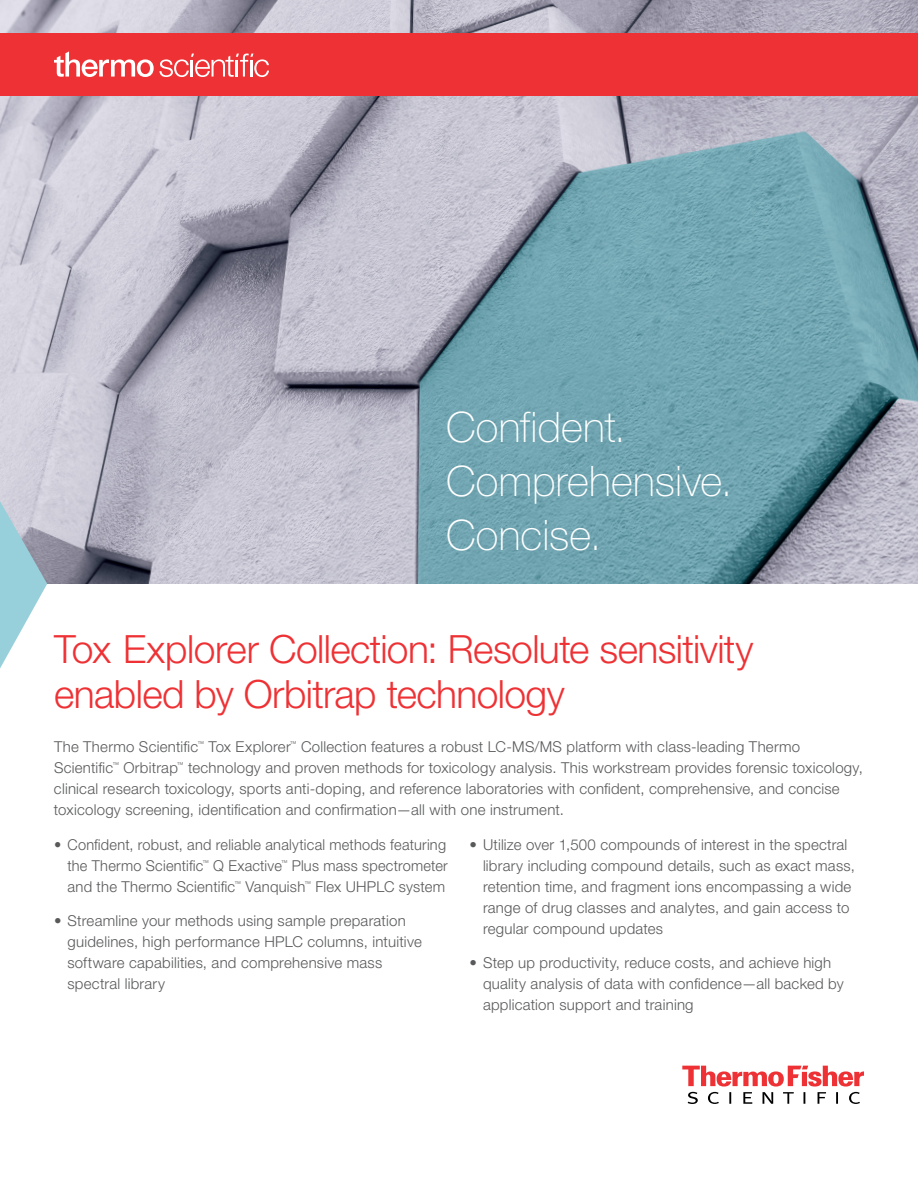
<style>
.page{position:relative;width:918px;height:1188px;background:#fff}
.page>*{position:absolute;margin:0;border:0;box-sizing:border-box;transform-origin:0 0}
.t1{font:100 42px/54px "Helvetica Neue LTW1 G";letter-spacing:.005em;color:#fff}
.t2{font:300 39px/45px "Helvetica Neue LTW1 G";letter-spacing:-.015em;color:#ee3134}
.t3{font:300 15px/21px "Helvetica Neue LTW1 G";letter-spacing:.015em;color:#58595b}
.t4{font:300 6.75px "Helvetica Neue LTW1 G";color:#58595b}
</style>
<div class="page">
<svg style="left:682px;top:1066px;width:182px;height:38px"></svg>
<img style="left:0;top:0;width:918px;height:584px">
<svg style="left:0;top:501px;width:47px;height:167px"></svg>
<div style="left:0;top:33px;width:918px;height:63px;background:#ee3134"></div>
<svg style="left:54px;top:51px;width:215px;height:26px"></svg>
<h1 class="t1" style="left:446px;top:400px;width:288px">Confident.<br>Comprehensive.<br>Concise.</h1>
<h2 class="t2" style="left:54px;top:627px;width:701px">Tox Explorer Collection: Resolute sensitivity enabled by Orbitrap technology</h2>
<p class="t3" style="left:54px;top:736px;width:146px">The Thermo Scientific</p>
<p class="t4" style="left:197px;top:740px;width:8px">™</p>
<p class="t3" style="left:208px;top:736px;width:84px">Tox Explorer</p>
<p class="t4" style="left:290px;top:740px;width:8px">™</p>
<p class="t3" style="left:301px;top:736px;width:501px">Collection features a robust LC-MS/MS platform with class-leading Thermo</p>
<p class="t3" style="left:54px;top:757px;width:61px">Scientific</p>
<p class="t4" style="left:112px;top:761px;width:8px">™</p>
<p class="t3" style="left:123px;top:757px;width:56px">Orbitrap</p>
<p class="t4" style="left:177px;top:761px;width:8px">™</p>
<p class="t3" style="left:54px;top:757px;width:810px;text-indent:134px">technology and proven methods for toxicology analysis. This workstream provides forensic toxicology, clinical research toxicology, sports anti-doping, and reference laboratories with confident, comprehensive, and concise toxicology screening, identification and confirmation—all with one instrument.</p>
<p class="t3" style="left:68px;top:834px;width:380px;text-indent:-14px">• Confident, robust, and reliable analytical methods featuring the Thermo Scientific</p>
<p class="t3" style="left:483px;top:834px;width:373px;text-indent:-14px">• Utilize over 1,500 compounds of interest in the spectral library including compound details, such as exact mass, retention time, and fragment ions encompassing a wide range of drug classes and analytes, and gain access to regular compound updates</p>
<p class="t3" style="left:483px;top:952px;width:362px;text-indent:-14px">• Step up productivity, reduce costs, and achieve high quality analysis of data with confidence—all backed by application support and training</p>
<p class="t4" style="left:203px;top:858px;width:8px">™</p>
<p class="t3" style="left:213px;top:855px;width:70px">Q Exactive</p>
<p class="t4" style="left:281px;top:858px;width:8px">™</p>
<p class="t3" style="left:292px;top:855px;width:157px">Plus mass spectrometer</p>
<p class="t3" style="left:68px;top:876px;width:169px">and the Thermo Scientific</p>
<p class="t4" style="left:234px;top:879px;width:8px">™</p>
<p class="t3" style="left:245px;top:876px;width:61px">Vanquish</p>
<p class="t4" style="left:304px;top:879px;width:8px">™</p>
<p class="t3" style="left:315px;top:876px;width:131px">Flex UHPLC system</p>
<p class="t3" style="left:68px;top:910px;width:356px;text-indent:-14px">• Streamline your methods using sample preparation guidelines, high performance HPLC columns, intuitive software capabilities, and comprehensive mass spectral library</p>
</div>
